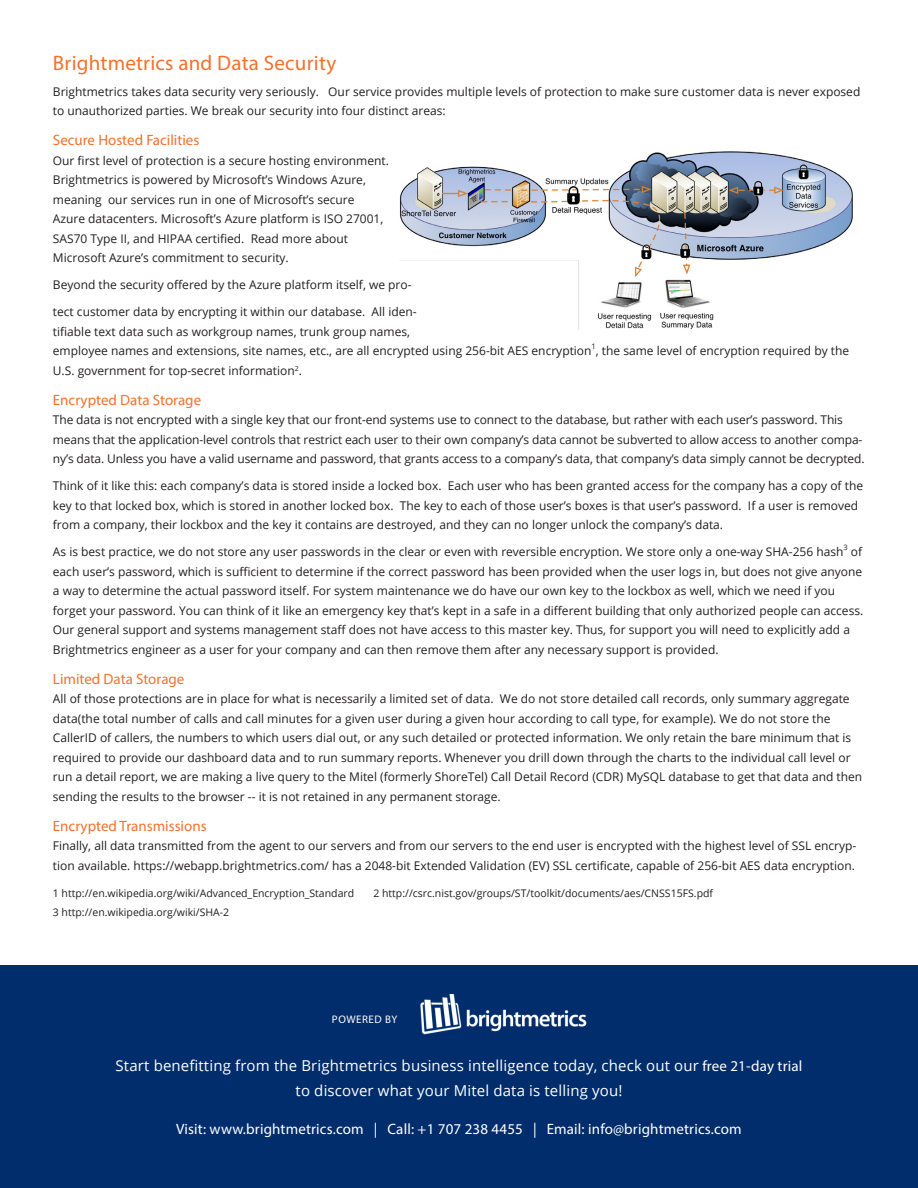
<style>
.page{position:relative;width:918px;height:1188px;background:#fff}
.page>*{position:absolute;margin:0;border:0;box-sizing:border-box;transform-origin:0 0}
.Headline{font:21px "Myriad Pro";letter-spacing:.01em;color:#f3712d}
.t1{font:15px/25.5px "Open Sans";letter-spacing:.01em;color:#fff;text-align:center}
.Sub_Head{font:15px "Myriad Pro";color:#f3712d}
.t2{font:15px "Myriad Pro";letter-spacing:.01em;color:#fff}
.Body{font:12px/19.5px "Open Sans";color:#231f20}
.Headline-2{font:10.95px "Myriad Pro";letter-spacing:.05em;color:#fff}
.Body-2{font:10.5px "Open Sans";color:#231f20}
.Body-3{font:7.5px "Open Sans";color:#231f20}
.s1{font-family:"Myriad Pro"}
</style>
<div class="page">
<div style="left:0;top:966px;width:918px;height:222px;background:#012d6c"></div>
<img style="left:421px;top:994px;width:165px;height:40px">
<img style="left:400px;top:151px;width:453px;height:179px">
<p class="Headline" style="left:53px;top:50px;width:285px">Brightmetrics and Data Security</p>
<p class="Body" style="left:53px;top:81px;width:809px">Brightmetrics takes data security very seriously. Our service provides multiple levels of protection to make sure customer data is never exposed to unauthorized parties. We break our security into four distinct areas:</p>
<p class="Sub_Head" style="left:53px;top:131px;width:148px">Secure Hosted Facilities</p>
<p class="Body" style="left:53px;top:150px;width:338px">Our first level of protection is a secure hosting environment.<br>Brightmetrics is powered by Microsoft’s Windows Azure, meaning our services run in one of Microsoft’s secure Azure datacenters. Microsoft’s Azure platform is ISO 27001, SAS70 Type II, and HIPAA certified. Read more about Microsoft Azure’s commitment to security.</p>
<p class="Body" style="left:53px;top:275px;width:360px">Beyond the security offered by the Azure platform itself, we pro-</p>
<p class="Body" style="left:53px;top:302px;width:798px">tect customer data by encrypting it within our database. All iden-<br>tifiable text data such as workgroup names, trunk group names,<br>employee names and extensions, site names, etc., are all encrypted using 256-bit AES encryption , the same level of encryption required by the</p>
<p class="Body-3" style="left:592px;top:341px;width:6px">1</p>
<p class="Body" style="left:53px;top:360px;width:250px">U.S. government for top-secret information<sup>2</sup>.</p>
<p class="Sub_Head" style="left:53px;top:390px;width:150px">Encrypted Data Storage</p>
<p class="Body" style="left:53px;top:410px;width:813px">The data is not encrypted with a single key that our front-end systems use to connect to the database, but rather with each user’s password. This means that the application-level controls that restrict each user to their own company’s data cannot be subverted to allow access to another compa&shy;ny’s data. Unless you have a valid username and password, that grants access to a company’s data, that company’s data simply cannot be decrypted.</p>
<p class="Body" style="left:53px;top:476px;width:812px">Think of it like this: each company’s data is stored inside a locked box. Each user who has been granted access for the company has a copy of the key to that locked box, which is stored in another locked box. The key to each of those user’s boxes is that user’s password. If a user is removed from a company, their lockbox and the key it contains are destroyed, and they can no longer unlock the company’s data.</p>
<p class="Body" style="left:53px;top:542px;width:792px">As is best practice, we do not store any user passwords in the clear or even with reversible encryption. We store only a one-way SHA-256 hash</p>
<p class="Body-3" style="left:843px;top:542px;width:6px">3</p>
<p class="Body" style="left:53px;top:542px;width:812px;text-indent:798px">of each user’s password, which is sufficient to determine if the correct password has been provided when the user logs in, but does not give anyone a way to determine the actual password itself. For system maintenance we do have our own key to the lockbox as well, which we need if you forget your password. You can think of it like an emergency key that’s kept in a safe in a different building that only authorized people can access.<br>Our general support and systems management staff does not have access to this master key. Thus, for support you will need to explicitly add a Brightmetrics engineer as a user for your company and can then remove them after any necessary support is provided.</p>
<p class="Sub_Head" style="left:53px;top:669px;width:133px">Limited Data Storage</p>
<p class="Body" style="left:53px;top:689px;width:811px">All of those protections are in place for what is necessarily a limited set of data. We do not store detailed call records, only summary aggregate data(the total number of calls and call minutes for a given user during a given hour according to call type, for example). We do not store the CallerID of callers, the numbers to which users dial out, or any such detailed or protected information. We only retain the bare minimum that is required to provide our dashboard data and to run summary reports. Whenever you drill down through the charts to the individual call level or run a detail report, we are making a live query to the Mitel (formerly ShoreTel) Call Detail Record (CDR) MySQL database to get that data and then sending the results to the browser -- it is not retained in any permanent storage.</p>
<p class="Sub_Head" style="left:53px;top:816px;width:155px">Encrypted Transmissions</p>
<p class="Body" style="left:53px;top:836px;width:805px">Finally, all data transmitted from the agent to our servers and from our servers to the end user is encrypted with the highest level of SSL encryp&shy;tion available. https://webapp.brightmetrics.com/ has a 2048-bit Extended Validation (EV) SSL certificate, capable of 256-bit AES data encryption.</p>
<p class="Body-2" style="left:53px;top:886px;width:303px">1 http://en.wikipedia.org/wiki/Advanced_Encryption_Standard</p>
<p class="Body-2" style="left:373px;top:886px;width:341px">2 http://csrc.nist.gov/groups/ST/toolkit/documents/aes/CNSS15FS.pdf</p>
<p class="Body-2" style="left:53px;top:905px;width:178px">3 http://en.wikipedia.org/wiki/SHA-2</p>
<p class="Headline-2" style="left:332px;top:1013px;width:67px">POWERED BY</p>
<p class="t1" style="left:116px;top:1052px;width:688px">Start benefitting from the Brightmetrics business intelligence today, check out our <span class="s1">free 21-day trial </span>to discover what your Mitel data is telling you!</p>
<p class="t2" style="left:176px;top:1119px;width:567px">Visit: www.brightmetrics.com | Call: +1 707 238 4455 | Email: info@brightmetrics.com</p>
</div>
